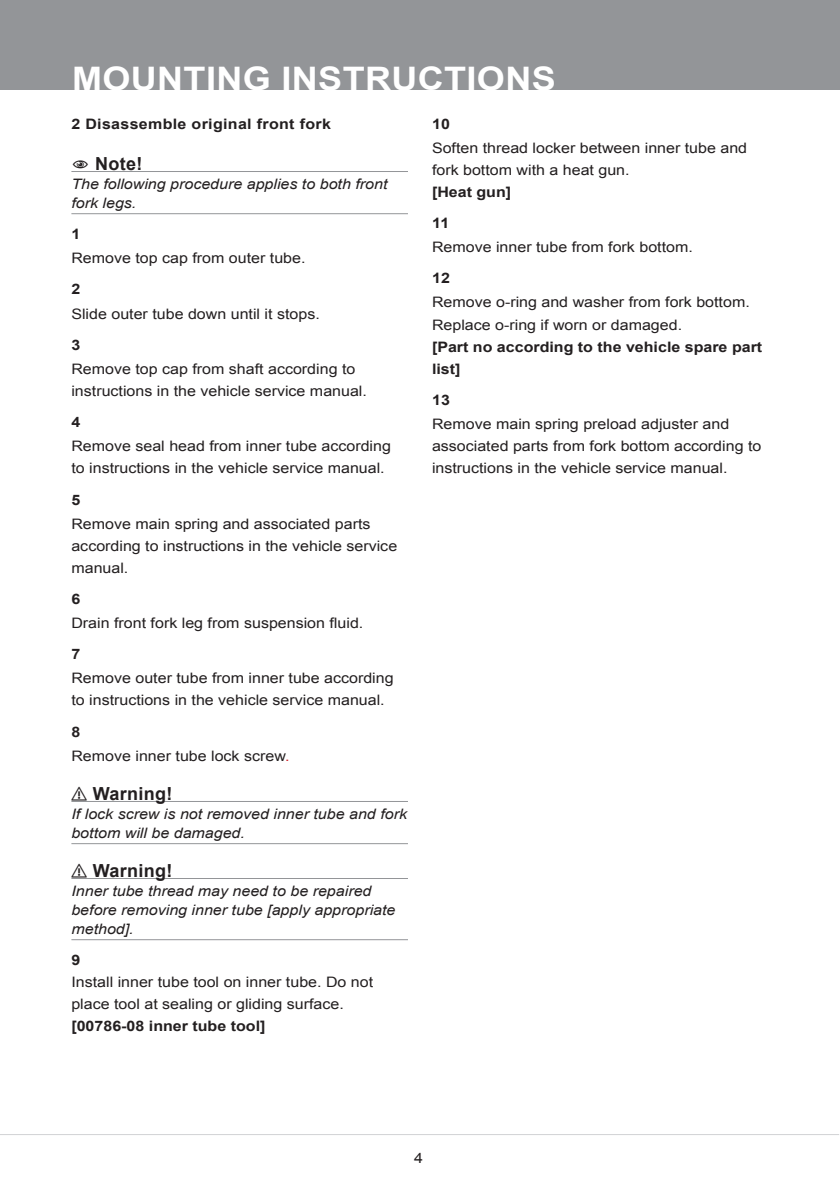
<style>
.page{position:relative;width:840px;height:1191px;background:#fff}
.page>*{position:absolute;margin:0;border:0;box-sizing:border-box;transform-origin:0 0}
.t1{font:700 32.4px "Arial";letter-spacing:.01em;color:#fff;scale:1.11 1}
.t2{font:700 18px "Arial";color:#231f20}
.t3{font:14.4px/22px "Arial";color:#231f20;scale:1.11 1}
.t4{font:italic 14.4px/19px "Arial";color:#231f20;scale:1.11 1}
.t5{font:700 14.4px/31.4px "Arial";color:#231f20;scale:1.11 1}
.t6{font:700 14.4px "Arial";letter-spacing:.02em;color:#231f20;scale:1.11 1}
.s1{font-weight:700}
.s2{color:#d1232a}
</style>
<div class="page">
<div style="left:0;top:0;width:839px;height:90px;background:#939598"></div>
<hr style="left:0;top:1134px;width:838px;height:1px;background:#d1d2d4">
<hr style="left:71px;top:171px;width:337px;height:1px;background:#939598">
<hr style="left:71px;top:213px;width:337px;height:1px;background:#939598">
<hr style="left:71px;top:801px;width:337px;height:1px;background:#939598">
<hr style="left:71px;top:843px;width:337px;height:1px;background:#939598">
<hr style="left:71px;top:878px;width:337px;height:1px;background:#939598">
<hr style="left:71px;top:939px;width:337px;height:1px;background:#939598">
<h1 class="t1" style="left:72px;top:57px;width:437px">MOUNTING INSTRUCTIONS</h1>
<p class="t6" style="left:71px;top:114px;width:235px">2 Disassemble original front fork</p>
<p class="t2" style="left:108px;top:151px;width:36px">Not e!</p>
<p class="t4" style="left:71px;top:174px;width:286px">The following procedure applies to both front fork legs.</p>
<p class="t5" style="left:71px;top:219px;width:10px">1</p>
<p class="t3" style="left:71px;top:247px;width:212px">Remove top cap from outer tube.</p>
<p class="t5" style="left:71px;top:274px;width:10px">2</p>
<p class="t3" style="left:71px;top:302px;width:225px">Slide outer tube down until it stops.</p>
<p class="t5" style="left:71px;top:329px;width:10px">3</p>
<p class="t3" style="left:71px;top:358px;width:267px">Remove top cap from shaft according to instructions in the vehicle service manual.</p>
<p class="t5" style="left:71px;top:407px;width:10px">4</p>
<p class="t3" style="left:71px;top:435px;width:289px">Remove seal head from inner tube according to instructions in the vehicle service manual.</p>
<p class="t5" style="left:71px;top:484px;width:10px">5</p>
<p class="t3" style="left:71px;top:513px;width:295px">Remove main spring and associated parts according to instructions in the vehicle service manual.</p>
<p class="t5" style="left:71px;top:583px;width:10px">6</p>
<p class="t3" style="left:71px;top:612px;width:264px">Drain front fork leg from suspension fluid.</p>
<p class="t5" style="left:71px;top:639px;width:10px">7</p>
<p class="t3" style="left:71px;top:667px;width:292px">Remove outer tube from inner tube according to instructions in the vehicle service manual.</p>
<p class="t3" style="left:71px;top:720px;width:198px;line-height:24px"><span class="s1">8<br></span>Remove inner tube lock screw<span class="s2">.</span></p>
<p class="t2" style="left:71px;top:781px;width:47px">⚠ Warning!</p>
<p class="t4" style="left:71px;top:804px;width:304px">If lock screw is not removed inner tube and fork bottom will be damaged.</p>
<p class="t2" style="left:71px;top:858px;width:47px">⚠ Warning!</p>
<p class="t4" style="left:71px;top:881px;width:293px">Inner tube thread may need to be repaired before removing inner tube [apply appropriate method].</p>
<p class="t5" style="left:71px;top:944px;width:10px">9</p>
<p class="t3" style="left:71px;top:971px;width:273px">Install inner tube tool on inner tube. Do not place tool at sealing or gliding surface.</p>
<p class="t5" style="left:71px;top:1010px;width:176px">[00786-08 inner tube tool]</p>
<p class="t5" style="left:432px;top:108px;width:18px">10</p>
<p class="t3" style="left:432px;top:137px;width:285px">Soften thread locker between inner tube and fork bottom with a heat gun.</p>
<p class="t5" style="left:432px;top:176px;width:73px">[Heat gun]<br>11</p>
<p class="t3" style="left:432px;top:236px;width:236px">Remove inner tube from fork bottom.</p>
<p class="t5" style="left:432px;top:263px;width:18px">12</p>
<p class="t3" style="left:432px;top:291px;width:287px">Remove o-ring and washer from fork bottom.<br>Replace o-ring if worn or damaged.</p>
<p class="t5" style="left:432px;top:336px;width:299px;line-height:22px">[Part no according to the vehicle spare part list]</p>
<p class="t5" style="left:432px;top:384px;width:18px">13</p>
<p class="t3" style="left:432px;top:413px;width:298px">Remove main spring preload adjuster and associated parts from fork bottom according to instructions in the vehicle service manual.</p>
<p class="t3" style="left:414px;top:1147px;width:10px">4</p>
</div>
